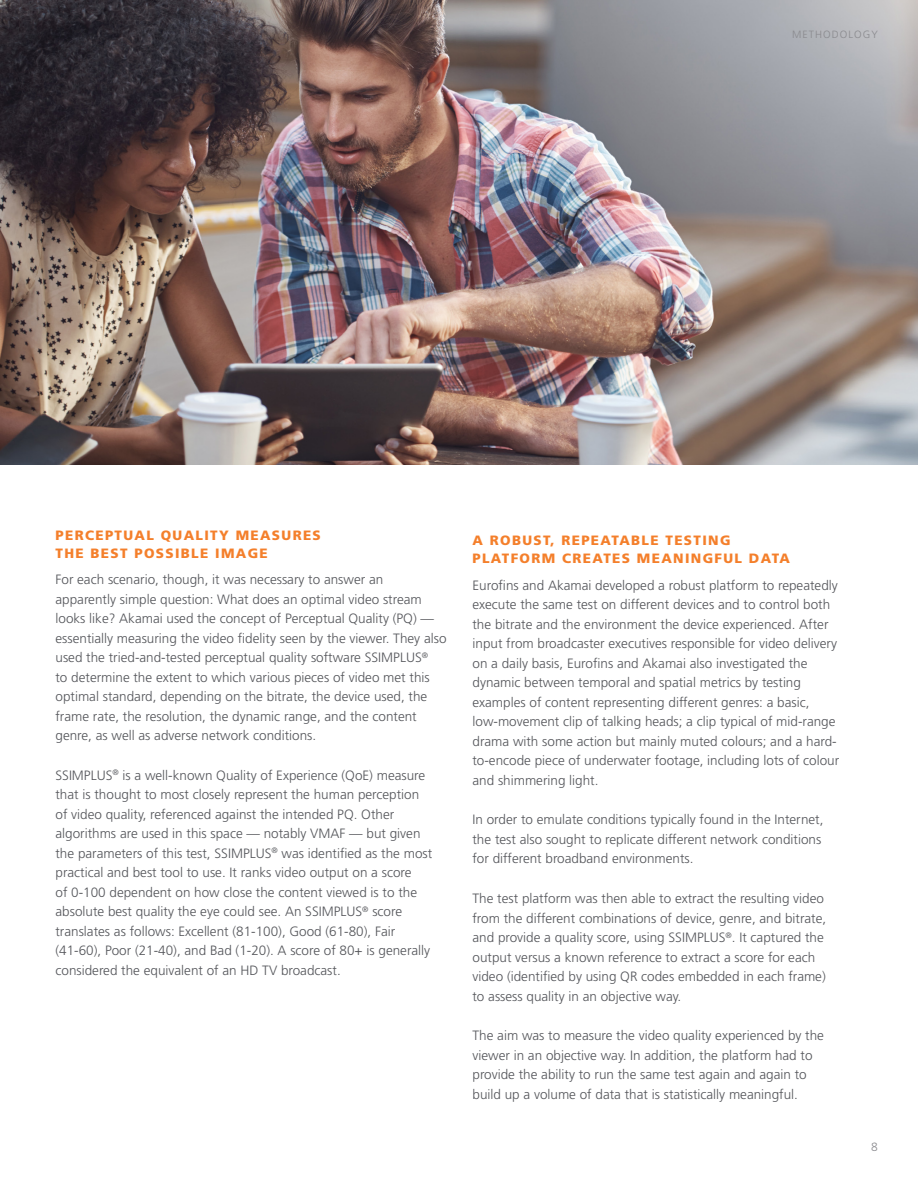
<style>
.page{position:relative;width:918px;height:1188px;background:#fff}
.page>*{position:absolute;margin:0;border:0;box-sizing:border-box;transform-origin:0 0}
.t1{font:300 13.5px/19.5px "Frutiger";color:#54555a}
.t2{font:900 13.5px/18px "Frutiger";letter-spacing:.1em;color:#f47f2b}
.t3{font:300 12px "Frutiger";color:#8a8a8e}
.t4{font:300 10.5px "Frutiger";letter-spacing:.1em;color:#8a8a8e}
</style>
<div class="page">
<img style="left:0;top:0;width:918px;height:464px">
<p class="t4" style="left:792px;top:28px;width:87px">METHODOLOGY</p>
<p class="t2" style="left:56px;top:526px;width:267px">PERCEPTUAL QUALITY MEASURES<br>THE BEST POSSIBLE IMAGE</p>
<p class="t1" style="left:56px;top:570px;width:393px">For each scenario, though, it was necessary to answer an apparently simple question: What does an optimal video stream looks like? Akamai used the concept of Perceptual Quality (PQ) — essentially measuring the video fidelity seen by the viewer. They also used the tried-and-tested perceptual quality software SSIMPLUS<sup>®<br></sup>to determine the extent to which various pieces of video met this optimal standard, depending on the bitrate, the device used, the frame rate, the resolution, the dynamic range, and the content genre, as well as adverse network conditions.</p>
<p class="t1" style="left:56px;top:766px;width:378px">SSIMPLUS<sup>®</sup> is a well-known Quality of Experience (QoE) measure that is thought to most closely represent the human perception of video quality, referenced against the intended PQ. Other algorithms are used in this space — notably VMAF — but given the parameters of this test, SSIMPLUS<sup>®</sup> was identified as the most practical and best tool to use. It ranks video output on a score<br>of 0-100 dependent on how close the content viewed is to the absolute best quality the eye could see. An SSIMPLUS<sup>®</sup> score translates as follows: Excellent (81-100), Good (61-80), Fair (41-60), Poor (21-40), and Bad (1-20). A score of 80+ is generally considered the equivalent of an HD TV broadcast.</p>
<p class="t2" style="left:472px;top:532px;width:319px">A ROBUST, REPEATABLE TESTING<br>PLATFORM CREATES MEANINGFUL DATA</p>
<p class="t1" style="left:472px;top:575px;width:368px">Eurofins and Akamai developed a robust platform to repeatedly execute the same test on different devices and to control both the bitrate and the environment the device experienced. After input from broadcaster executives responsible for video delivery on a daily basis, Eurofins and Akamai also investigated the dynamic between temporal and spatial metrics by testing examples of content representing different genres: a basic, low-movement clip of talking heads; a clip typical of mid-range drama with some action but mainly muted colours; and a hard&shy;to-encode piece of underwater footage, including lots of colour and shimmering light.</p>
<p class="t1" style="left:472px;top:810px;width:353px">In order to emulate conditions typically found in the Internet, the test also sought to replicate different network conditions for different broadband environments.</p>
<p class="t1" style="left:472px;top:889px;width:355px">The test platform was then able to extract the resulting video from the different combinations of device, genre, and bitrate, and provide a quality score, using SSIMPLUS<sup>®</sup>. It captured the output versus a known reference to extract a score for each video (identified by using QR codes embedded in each frame) to assess quality in an objective way.</p>
<p class="t1" style="left:472px;top:1026px;width:353px">The aim was to measure the video quality experienced by the viewer in an objective way. In addition, the platform had to provide the ability to run the same test again and again to build up a volume of data that is statistically meaningful.</p>
<p class="t3" style="left:871px;top:1140px;width:8px">8</p>
</div>
